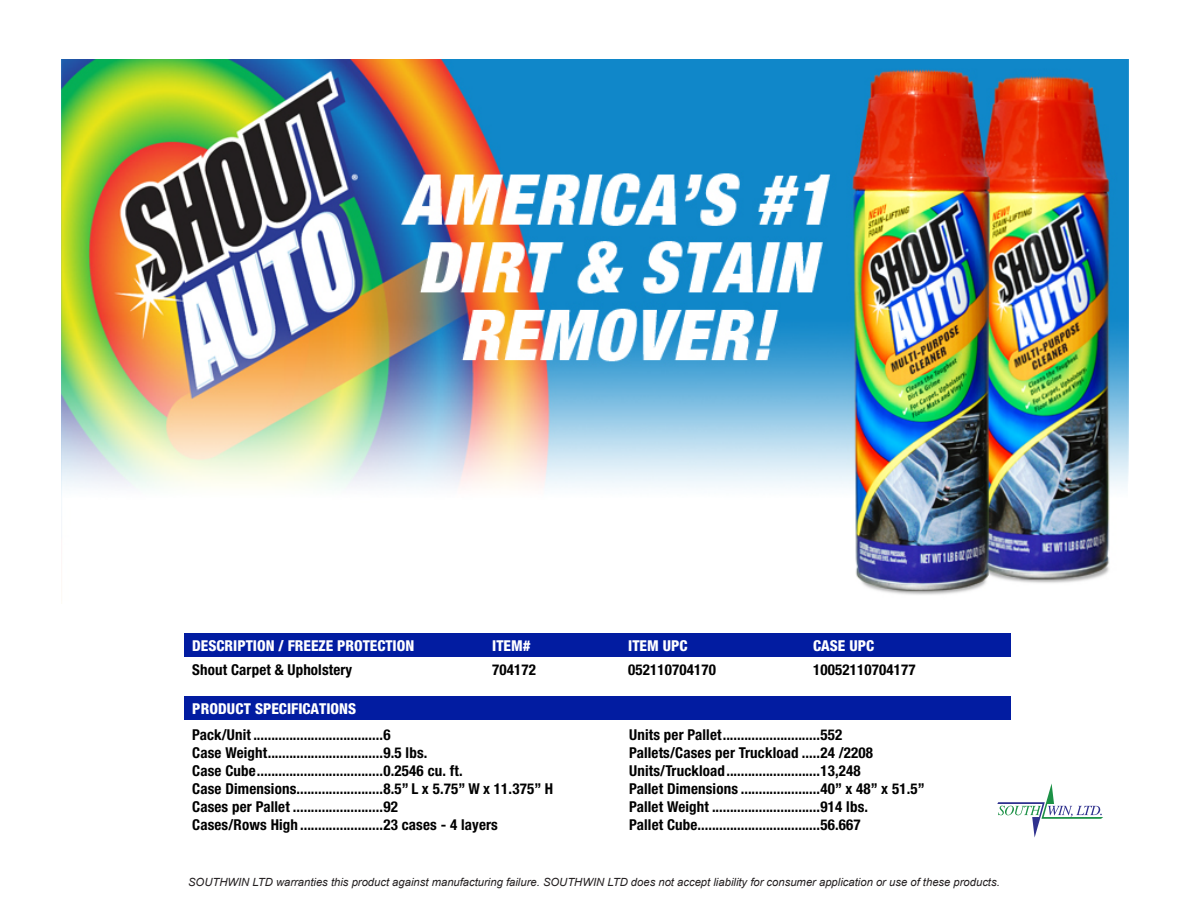
<style>
.page{position:relative;width:1188px;height:918px;background:#fff}
.page>*{position:absolute;margin:0;border:0;box-sizing:border-box;transform-origin:0 0}
.t1{font:700 condensed 15px/18px "Helvetica Neue";letter-spacing:.01em;color:#000}
.t2{font:800 condensed 15px "Helvetica Neue";color:#fff}
.t3{font:italic 11.25px "Arial";color:#231f20}
</style>
<div class="page">
<img style="left:62px;top:59px;width:1066px;height:536px">
<svg style="left:997px;top:783px;width:106px;height:55px"></svg>
<div style="left:184px;top:697px;width:827px;height:23px;background:#021ca1"></div>
<div style="left:184px;top:633px;width:827px;height:24px;background:#021ca1"></div>
<p class="t2" style="left:192px;top:636px;width:224px">DESCRIPTION / FREEZE PROTECTION</p>
<p class="t2" style="left:492px;top:636px;width:40px">ITEM#</p>
<p class="t2" style="left:628px;top:636px;width:61px">ITEM UPC</p>
<p class="t2" style="left:813px;top:636px;width:62px">CASE UPC</p>
<p class="t1" style="left:192px;top:660px;width:162px">Shout Carpet &amp; Upholstery</p>
<p class="t1" style="left:492px;top:660px;width:45px">704172</p>
<p class="t1" style="left:628px;top:660px;width:89px">052110704170</p>
<p class="t1" style="left:813px;top:660px;width:104px">10052110704177</p>
<p class="t2" style="left:192px;top:699px;width:165px">PRODUCT SPECIFICATIONS</p>
<p class="t1" style="left:192px;top:725px;width:363px">Pack/Unit ....................................6<br>Case Weight................................9.5 lbs.<br>Case Cube...................................0.2546 cu. ft.<br>Case Dimensions........................8.5” L x 5.75” W x 11.375” H Cases per Pallet .........................92<br>Cases/Rows High .......................23 cases - 4 layers</p>
<p class="t1" style="left:629px;top:725px;width:297px">Units per Pallet...........................552<br>Pallets/Cases per Truckload .....24 /2208<br>Units/Truckload..........................13,248<br>Pallet Dimensions ......................40” x 48” x 51.5” Pallet Weight ..............................914 lbs.<br>Pallet Cube..................................56.667</p>
<p class="t3" style="left:188px;top:876px;width:813px">SOUTHWIN LTD warranties this product against manufacturing failure. SOUTHWIN LTD does not accept liability for consumer application or use of these products.</p>
</div>
